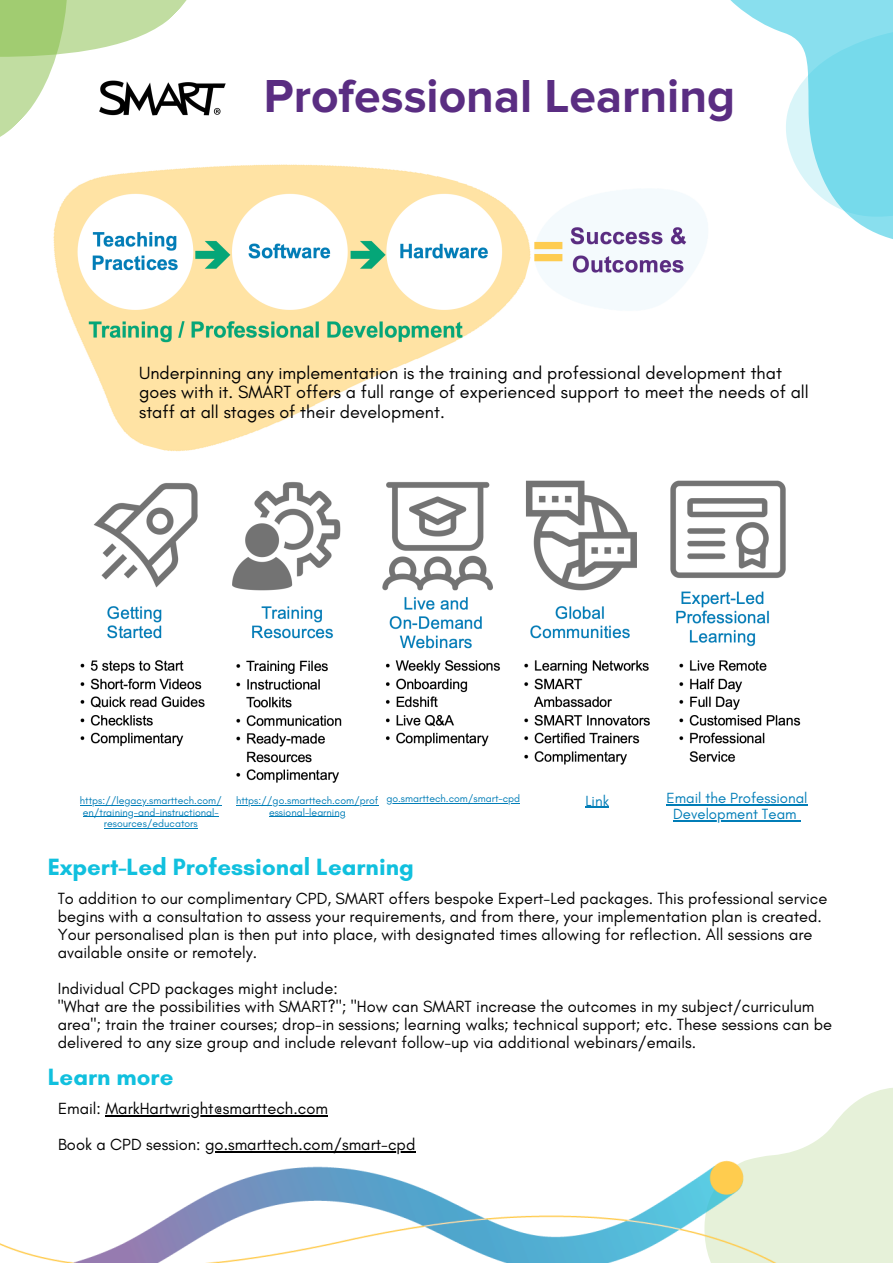
<style>
.page{position:relative;width:893px;height:1264px;background:#fff}
.page>*{position:absolute;margin:0;border:0;box-sizing:border-box;transform-origin:0 0}
.t1{font:700 48px "Proxima Nova";color:#5a2d82}
.t2{font:700 24px "Glacial Indifference";color:#11c0de}
.t3{font:18px/19px "Glacial Indifference";color:#000}
.t4{font:16.5px/18px "Glacial Indifference";color:#000}
.t5{font:15px/15.8px "Glacial Indifference";color:#017db7;text-align:center}
.t6{font:10.5px/11.4px "Glacial Indifference";color:#017db7;text-align:center}
</style>
<div class="page">
<svg style="left:784px;top:1088px;width:108px;height:174px;fill:#e6f1d9"></svg>
<svg style="left:730px;top:0;width:162px;height:239px"></svg>
<svg style="left:169px;top:0;width:57px;height:116px"></svg>
<svg style="left:0;top:0;width:169px;height:137px"></svg>
<img style="left:0;top:1151px;width:784px;height:111px">
<img style="left:53px;top:164px;width:655px;height:288px">
<img style="left:80px;top:480px;width:721px;height:303px">
<hr style="left:236px;top:805px;width:142px;height:1px;background:#017db7">
<hr style="left:269px;top:816px;width:77px;height:1px;background:#017db7">
<hr style="left:80px;top:805px;width:142px;height:1px;background:#017db7">
<hr style="left:83px;top:816px;width:136px;height:1px;background:#017db7">
<hr style="left:104px;top:827px;width:94px;height:1px;background:#017db7">
<hr style="left:386px;top:802px;width:134px;height:1px;background:#017db7">
<svg style="left:585px;top:806px;width:24px;height:1px"></svg>
<hr style="left:666px;top:804px;width:141px;height:1px;background:#017db7">
<hr style="left:673px;top:820px;width:123px;height:1px;background:#017db7">
<hr style="left:105px;top:1115px;width:223px;height:1px;background:#000">
<hr style="left:205px;top:1151px;width:210px;height:1px;background:#000">
<h1 class="t1" style="left:264px;top:68px;width:473px">Professional Learning</h1>
<p class="t3" style="left:139px;top:363px;width:671px">Underpinning any implementation is the training and professional development that goes with it. SMART offers a full range of experienced support to meet the needs of all staff at all stages of their development.</p>
<p class="t6" style="left:80px;top:794px;width:143px">https://legacy.smarttech.com/ en/training-and-instructional&shy;resources/educators</p>
<p class="t6" style="left:386px;top:792px;width:135px">go.smarttech.com/smart-cpd</p>
<p class="t5" style="left:585px;top:792px;width:25px">Link</p>
<p class="t6" style="left:236px;top:794px;width:144px">https://go.smarttech.com/prof essional-learning</p>
<h2 class="t2" style="left:48px;top:852px;width:367px">Expert-Led Professional Learning</h2>
<p class="t5" style="left:666px;top:790px;width:143px">Email the Professional<br>Development Team</p>
<p class="t4" style="left:58px;top:888px;width:771px">To addition to our complimentary CPD, SMART offers bespoke Expert-Led packages. This professional service begins with a consultation to assess your requirements, and from there, your implementation plan is created.<br>Your personalised plan is then put into place, with designated times allowing for reflection. All sessions are available onsite or remotely.</p>
<p class="t4" style="left:58px;top:978px;width:775px">Individual CPD packages might include:<br>"What are the possibilities with SMART?"; "How can SMART increase the outcomes in my subject/curriculum area"; train the trainer courses; drop-in sessions; learning walks; technical support; etc. These sessions can be delivered to any size group and include relevant follow-up via additional webinars/emails.</p>
<h2 class="t2" style="left:48px;top:1062px;width:127px">Learn more</h2>
<p class="t4" style="left:58px;top:1090px;width:359px;line-height:36px">Email: MarkHartwright@smarttech.com<br>Book a CPD session: go.smarttech.com/smart-cpd</p>
</div>
